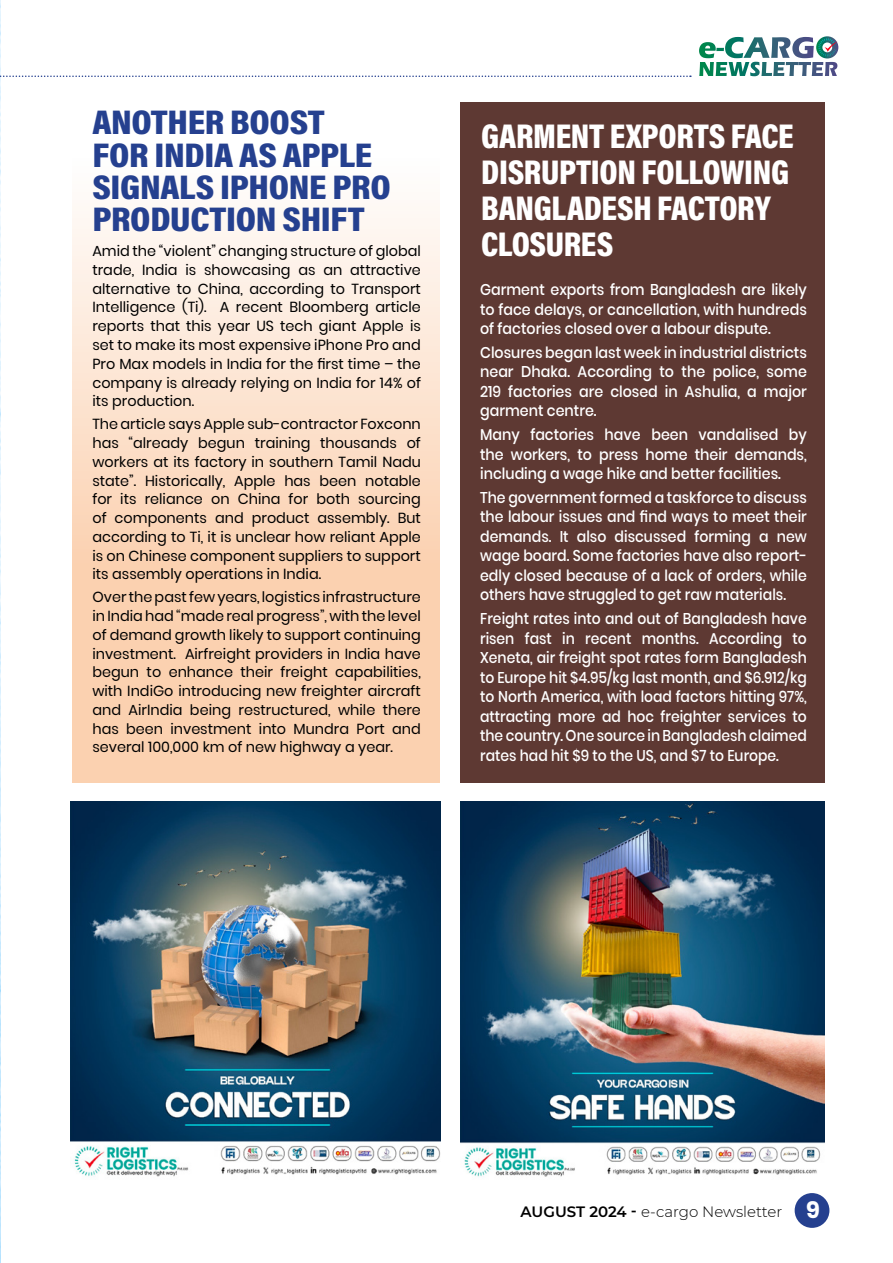
<style>
.page{position:relative;width:893px;height:1263px;background:#fff}
.page>*{position:absolute;margin:0;border:0;box-sizing:border-box;transform-origin:0 0}
.t1{font:34.65px/36px "Acumin Variable Concept";letter-spacing:-.01em;color:#fff}
.t2{font:34.65px/32.2px "Acumin Variable Concept";letter-spacing:-.01em;color:#25408f;scale:1.12 1}
.t3{font:500 15.6px/19.5px "Poppins";color:#fff;text-align:justify;scale:.92 1}
.t4{font:500 15.6px/19.5px "Poppins";color:#fff;text-align:justify;scale:.9 1}
.t5{font:500 15.6px/19.5px "Poppins";color:#fff;text-align:justify;scale:.91 1}
.t6{font:300 15px "Montserrat";color:#000}
.t7{font:14.55px/18.8px "Poppins";color:#000;text-align:justify}
.s1{font-weight:600}
.s2{font-family:"Poppins";font-weight:700;font-size:22.95px;color:#fff}
</style>
<div class="page">
<img style="left:0;top:0;width:1px;height:1263px">
<svg style="left:72px;top:206px;width:368px;height:576px;background:#fbddc5"></svg>
<div style="left:460px;top:102px;width:365px;height:680px;background:#5e3933"></div>
<img style="left:460px;top:801px;width:365px;height:376px">
<img style="left:71px;top:801px;width:369px;height:376px">
<div style="left:795px;top:1193px;width:34px;height:35px;background:#25408f;border-radius:50%"></div>
<svg style="left:699px;top:36px;width:139px;height:40px"></svg>
<svg style="left:0;top:76px;width:691px;height:1px"></svg>
<h1 class="t2" style="left:92px;top:105px;width:268px">ANOTHER BOOST<br>FOR INDIA AS APPLE<br>SIGNALS IPHONE PRO<br>PRODUCTION SHIFT</h1>
<p class="t7" style="left:92px;top:242px;width:330px">Amid the “violent” changing structure of global</p>
<p class="t7" style="left:92px;top:261px;width:330px">trade, India is showcasing as an attractive alternative to China, according to Transport Intelligence (Ti). A recent Bloomberg article reports that this year US tech giant Apple is set to make its most expensive iPhone Pro and Pro Max models in India for the first time – the company is already relying on India for 14% of its production.</p>
<p class="t7" style="left:92px;top:415px;width:330px">The article says Apple sub-contractor Foxconn has “already begun training thousands of workers at its factory in southern Tamil Nadu state”. Historically, Apple has been notable for its reliance on China for both sourcing of components and product assembly. But according to Ti, it is unclear how reliant Apple is on Chinese component suppliers to support its assembly operations in India.</p>
<p class="t7" style="left:92px;top:588px;width:330px">Over the past few years, logistics infrastructure in India had “made real progress”, with the level of demand growth likely to support continuing investment. Airfreight providers in India have begun to enhance their freight capabilities, with IndiGo introducing new freighter aircraft and AirIndia being restructured, while there has been investment into Mundra Port and several 100,000 km of new highway a year.</p>
<h1 class="t1" style="left:481px;top:117px;width:314px">GARMENT EXPORTS FACE<br>DISRUPTION FOLLOWING<br>BANGLADESH FACTORY</h1>
<h1 class="t1" style="left:481px;top:225px;width:134px">CLOSURES</h1>
<p class="t3" style="left:480px;top:280px;width:357px">Garment exports from Bangladesh are likely to face delays, or cancellation, with hundreds of factories closed over a labour dispute.</p>
<p class="t3" style="left:480px;top:343px;width:357px">Closures began last week in industrial districts near Dhaka. According to the police, some 219 factories are closed in Ashulia, a major garment centre.</p>
<p class="t3" style="left:480px;top:425px;width:357px">Many factories have been vandalised by the workers, to press home their demands, including a wage hike and better facilities.</p>
<p class="t5" style="left:480px;top:488px;width:361px">The government formed a taskforce to discuss the labour issues and find ways to meet their demands. It also discussed forming a new wage board. Some factories have also report&shy;edly closed because of a lack of orders, while others have struggled to get raw materials.</p>
<p class="t4" style="left:480px;top:609px;width:365px">Freight rates into and out of Bangladesh have risen fast in recent months. According to Xeneta, air freight spot rates form Bangladesh to Europe hit $4.95/kg last month, and $6.912/kg to North America, with load factors hitting 97%, attracting more ad hoc freighter services to the country. One source in Bangladesh claimed rates had hit $9 to the US, and $7 to Europe.</p>
<p class="t6" style="left:521px;top:1202px;width:301px"><span class="s1">AUGUST 2024 -</span> e-cargo Newsletter <span class="s2">9</span></p>
</div>
